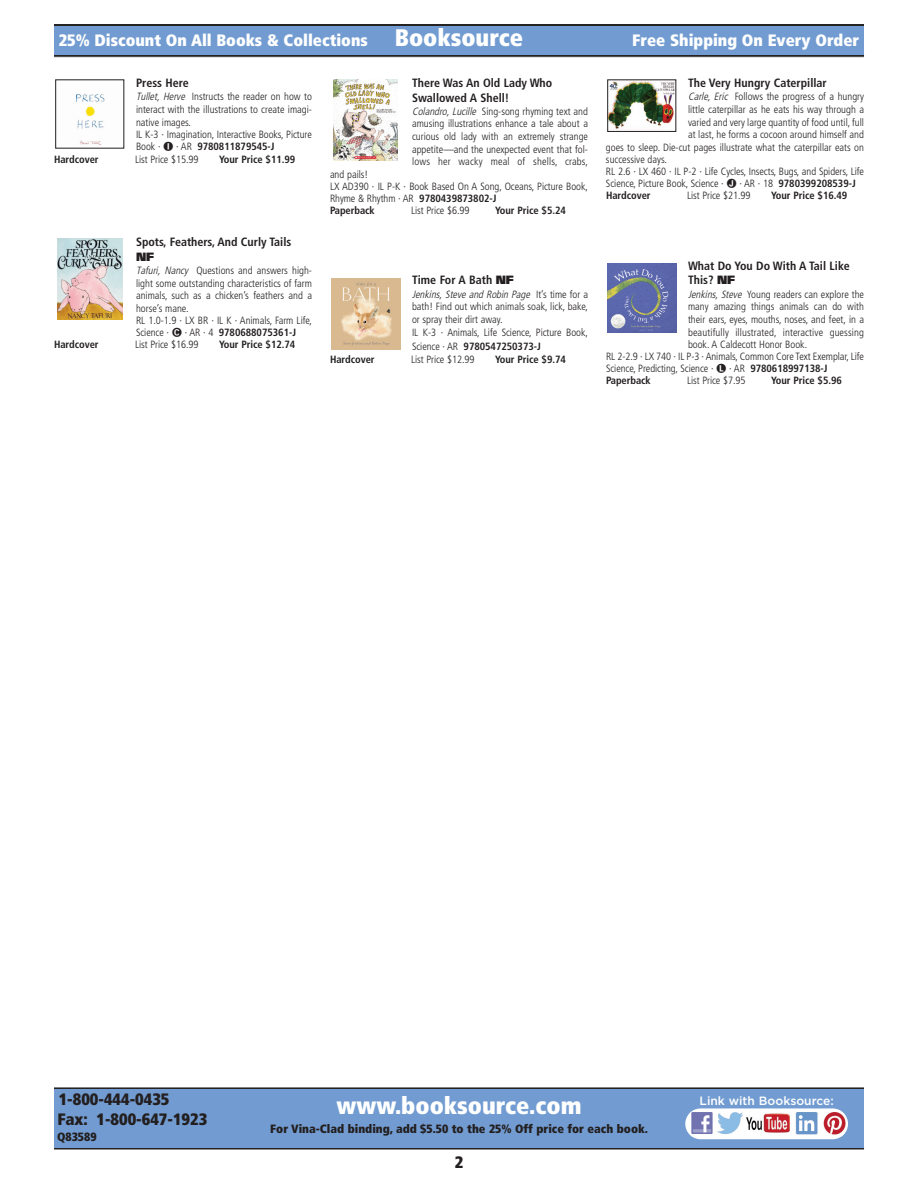
<style>
.page{position:relative;width:918px;height:1188px;background:#fff}
.page>*{position:absolute;margin:0;border:0;box-sizing:border-box;transform-origin:0 0}
.t1{font:900 condensed 24px "Frutiger";color:#fff}
.t2{font:900 condensed 16.5px "Frutiger";color:#fff}
.t3{font:900 condensed 16.5px/19.5px "Frutiger";color:#231f20}
.t4{font:700 condensed 12px/14.4px "Frutiger";color:#231f20}
.t5{font:900 condensed 12px "Frutiger";color:#231f20}
.t6{font:500 12px "Gotham";color:#fff}
.t7{font:900 12px "Frutiger";color:#231f20}
.t8{font:300 condensed 10.5px/12.3px "Frutiger";color:#231f20}
.t9{font:700 condensed 10.5px "Frutiger";letter-spacing:-.005em;color:#231f20}
.s1{font-size:24px}
.s2{font-style:italic}
.s3{font-weight:300}
.s4{font-weight:700}
.s5{font-weight:900;font-stretch:normal}
</style>
<div class="page">
<div style="left:332px;top:277px;width:68px;height:75px;background:linear-gradient(to right,#d9b98f,#d9b98f)"></div>
<img style="left:332px;top:279px;width:68px;height:70px">
<img style="left:610px;top:82px;width:64px;height:47px">
<div style="left:608px;top:80px;width:68px;height:52px;border:1px solid #231f20"></div>
<img style="left:608px;top:264px;width:68px;height:69px">
<div style="left:332px;top:80px;width:68px;height:80px;background:linear-gradient(to bottom,#fff,#fff)"></div>
<img style="left:334px;top:80px;width:64px;height:80px">
<svg style="left:122px;top:239px;width:1px;height:80px"></svg>
<img style="left:57px;top:239px;width:65px;height:80px">
<img style="left:76px;top:94px;width:29px;height:51px">
<div style="left:54px;top:1088px;width:810px;height:61px;background:#729cd1"></div>
<svg style="left:54px;top:1149px;width:810px;height:1px"></svg>
<hr style="left:54px;top:1148px;width:810px;height:1px;background:#252223">
<svg style="left:54px;top:1087px;width:810px;height:1px"></svg>
<hr style="left:54px;top:1088px;width:810px;height:1px;background:#252223">
<div style="left:685px;top:1108px;width:163px;height:31px;background:#fff;border-radius:15px"></div>
<img style="left:689px;top:1110px;width:157px;height:27px">
<div style="left:54px;top:24px;width:810px;height:32px;background:#729cd1"></div>
<hr style="left:54px;top:56px;width:810px;height:1px;background:#252223">
<hr style="left:54px;top:24px;width:810px;height:2px;background:#252223">
<h2 class="t2" style="left:59px;top:34px;width:466px">25% Discount On All Books &amp; Collections <span class="s1">Booksource</span></h2>
<h2 class="t2" style="left:632px;top:34px;width:228px">Free Shipping On Every Order</h2>
<p class="t4" style="left:136px;top:77px;width:54px">Press Here</p>
<p class="t8" style="left:136px;top:91px;width:177px"><span class="s2">Tullet, Herve</span> Instructs the reader on how to interact with the illustrations to create imagi&shy;native images.<br>IL K-3 · Imagination, Interactive Books, Picture<br>Book ·</p>
<p class="t9" style="left:176px;top:142px;width:100px"><span class="s3">· AR</span> 9780811879545-J</p>
<p class="t9" style="left:54px;top:155px;width:46px">Hardcover</p>
<p class="t8" style="left:135px;top:154px;width:65px">List Price $15.99</p>
<p class="t9" style="left:219px;top:155px;width:78px">Your Price $11.99</p>
<p class="t4" style="left:136px;top:236px;width:157px">Spots, Feathers, And Curly Tails</p>
<p class="t7" style="left:136px;top:252px;width:20px">NF</p>
<p class="t8" style="left:136px;top:265px;width:177px"><span class="s2">Tafuri, Nancy</span> Questions and answers high&shy;light some outstanding characteristics of farm animals, such as a chicken’s feathers and a horse’s mane.<br>RL 1.0-1.9 · LX BR · IL K · Animals, Farm Life, Science ·</p>
<p class="t9" style="left:185px;top:328px;width:113px"><span class="s3">· AR · 4</span> 9780688075361-J</p>
<p class="t9" style="left:54px;top:340px;width:46px">Hardcover</p>
<p class="t8" style="left:135px;top:339px;width:65px">List Price $16.99</p>
<p class="t9" style="left:219px;top:340px;width:78px">Your Price $12.74</p>
<p class="t4" style="left:412px;top:77px;width:142px">There Was An Old Lady Who<br>Swallowed A Shell!</p>
<p class="t8" style="left:412px;top:106px;width:177px;text-align:justify"><span class="s2">Colandro,Lucille</span> Sing-song rhyming text and amusing illustrations enhance a tale about a curious old lady with an extremely strange appetite—and the unexpected event that fol&shy;lows her wacky meal of shells, crabs,</p>
<p class="t8" style="left:330px;top:169px;width:259px">and pails!<br>LX AD390 · IL P-K · Book Based On A Song, Oceans, Picture Book,<br>Rhyme &amp; Rhythm · AR <span class="s4">9780439873802-J<br>Paperback</span></p>
<p class="t8" style="left:411px;top:205px;width:60px">List Price $6.99</p>
<p class="t9" style="left:495px;top:206px;width:72px">Your Price $5.24</p>
<p class="t4" style="left:412px;top:274px;width:103px">Time For A Bath <span class="s5">NF</span></p>
<p class="t8" style="left:412px;top:288px;width:177px;line-height:13px"><span class="s2">Jenkins, Steve and Robin Page</span> I t ’s t i m e f o r a bath! Find out which animals soak, lick, bake, or spray their dirt away.<br>IL K-3 · Animals, Life Science, Picture Book, Science · AR <span class="s4">9780547250373-J</span></p>
<p class="t9" style="left:330px;top:356px;width:46px">Hardcover</p>
<p class="t8" style="left:411px;top:354px;width:65px">List Price $12.99</p>
<p class="t9" style="left:495px;top:356px;width:72px">Your Price $9.74</p>
<p class="t4" style="left:688px;top:77px;width:140px">The Very Hungry Caterpillar</p>
<p class="t8" style="left:688px;top:91px;width:177px"><span class="s2">Carle, Eric</span> Follows the progress of a hungry</p>
<p class="t8" style="left:688px;top:104px;width:177px">little caterpillar as he eats his way through a</p>
<p class="t8" style="left:688px;top:117px;width:177px">varied and very large quantity of food until, full</p>
<p class="t8" style="left:688px;top:129px;width:177px">at last, he forms a cocoon around himself and</p>
<p class="t8" style="left:606px;top:142px;width:260px">goes to sleep. Die-cut pages illustrate what the caterpillar eats on</p>
<p class="t8" style="left:606px;top:154px;width:62px">successive days.</p>
<p class="t8" style="left:606px;top:166px;width:260px">RL 2.6 · LX 460 · IL P-2 · Life Cycles, Insects, Bugs, and Spiders, Life</p>
<p class="t8" style="left:606px;top:178px;width:119px">Science, Picture Book, Science ·</p>
<p class="t9" style="left:740px;top:180px;width:118px"><span class="s3">· AR · 18</span> 9780399208539-J</p>
<p class="t9" style="left:606px;top:192px;width:46px">Hardcover</p>
<p class="t8" style="left:687px;top:190px;width:65px">List Price $21.99</p>
<p class="t9" style="left:771px;top:192px;width:78px">Your Price $16.49</p>
<p class="t4" style="left:688px;top:260px;width:163px">What Do You Do With A Tail Like<br>This? <span class="s5">NF</span></p>
<p class="t8" style="left:688px;top:289px;width:177px"><span class="s2">Jenkins,Steve</span> Young readers can explore the</p>
<p class="t8" style="left:688px;top:301px;width:177px">many amazing things animals can do with</p>
<p class="t8" style="left:688px;top:314px;width:177px">their ears, eyes, mouths, noses, and feet, in a</p>
<p class="t8" style="left:688px;top:327px;width:177px">beautifully illustrated, interactive guessing</p>
<p class="t8" style="left:688px;top:339px;width:121px">book. A Caldecott Honor Book.</p>
<p class="t8" style="left:606px;top:351px;width:260px">RL 2-2.9 · LX 740 · IL P-3 · Animals, Common Core Text Exemplar, Life</p>
<p class="t8" style="left:606px;top:363px;width:109px">Science, Predicting, Science ·</p>
<p class="t9" style="left:729px;top:364px;width:100px"><span class="s3">· AR</span> 9780618997138-J</p>
<p class="t9" style="left:606px;top:376px;width:46px">Paperback</p>
<p class="t8" style="left:687px;top:375px;width:60px">List Price $7.95</p>
<p class="t9" style="left:771px;top:376px;width:72px">Your Price $5.96</p>
<h2 class="t3" style="left:57px;top:1091px;width:151px">1-800-444-0435<br>Fax: 1-800-647-1923</h2>
<h1 class="t1" style="left:336px;top:1096px;width:247px">www.booksource.com</h1>
<p class="t5" style="left:270px;top:1124px;width:379px">For Vina-Clad binding, add $5.50 to the 25% Off price for each book.</p>
<p class="t5" style="left:57px;top:1132px;width:41px">Q83589</p>
<h2 class="t3" style="left:455px;top:1154px;width:10px">2</h2>
<p class="t6" style="left:700px;top:1096px;width:136px">Link with Booksource:</p>
</div>
